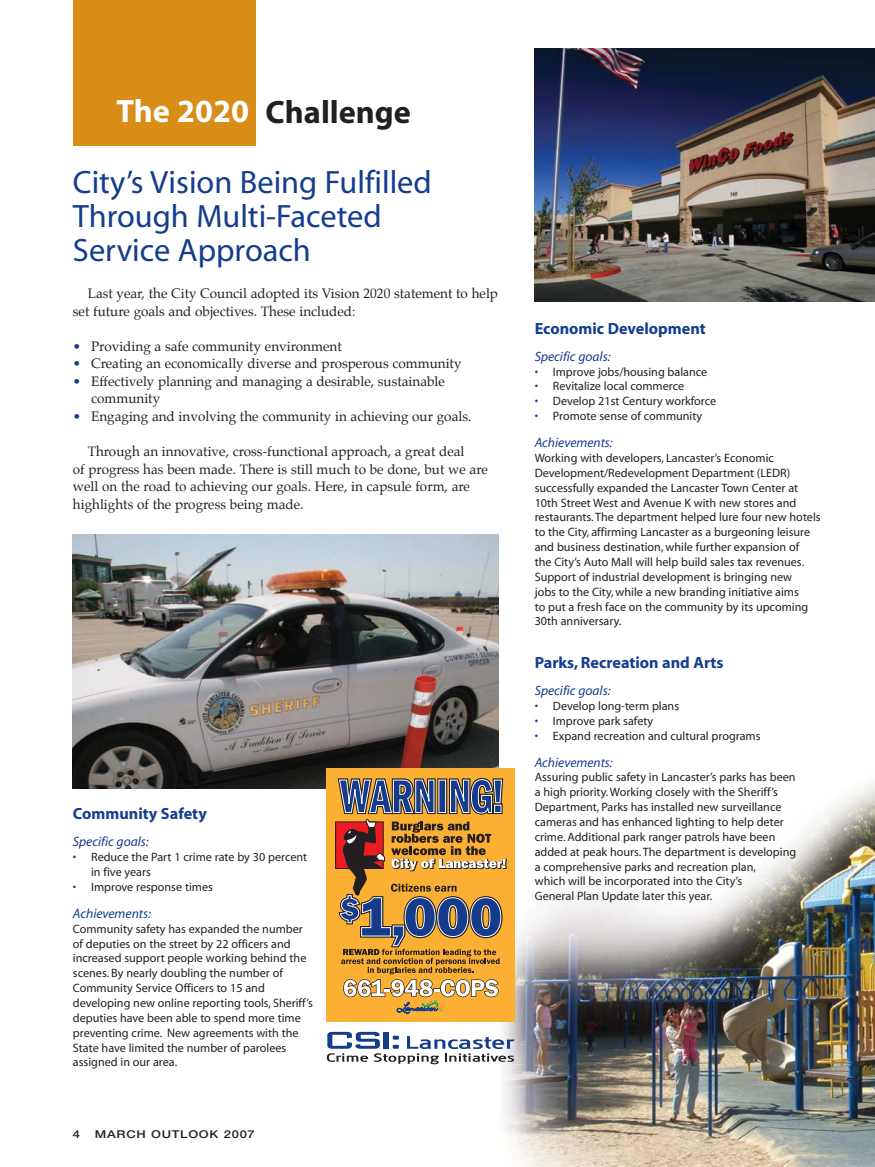
<style>
.page{position:relative;width:875px;height:1167px;background:#fff}
.page>*{position:absolute;margin:0;border:0;box-sizing:border-box;transform-origin:0 0}
.t1{font:32.4px/70.5px "Myriad";color:#143d8d}
.t2{font:700 16.2px "Myriad";color:#143d8d}
.t3{font:13.5px/17.5px "Palatino";color:#231f20}
.t4{font:italic 13.5px "Myriad";color:#143d8d}
.t5{font:12.15px/14.9px "Myriad";color:#231f20}
.t6{font:500 10.8px "Helvetica Neue";letter-spacing:.055em;color:#231f20;scale:1.2 1}
.s1{font-weight:700;color:#fff}
.s2{font-weight:700;color:#231f20}
.s3{color:#143d8d}
</style>
<div class="page">
<img style="left:489px;top:666px;width:386px;height:500px">
<div style="left:73px;top:0;width:182px;height:146px;background:#d88d16"></div>
<img style="left:73px;top:535px;width:425px;height:253px">
<div style="left:327px;top:768px;width:188px;height:253px;background:#fcb033"></div>
<div style="left:335px;top:821px;width:49px;height:47px;border:1px solid #231f20"></div>
<svg style="left:336px;top:729px;width:170px;height:284px"></svg>
<img style="left:535px;top:49px;width:340px;height:253px">
<svg style="left:327px;top:1031px;width:188px;height:33px"></svg>
<h1 class="t1" style="left:73px;top:79px;width:360px;text-indent:44px"><span class="s1">The 2020</span> <span class="s2">Challenge<br></span>City’s Vision Being Fulfilled</h1>
<h1 class="t1" style="left:73px;top:202px;width:310px;line-height:33.8px">Through Multi-Faceted<br>Service Approach</h1>
<p class="t3" style="left:73px;top:285px;width:427px;text-indent:15px">Last year, the City Council adopted its Vision 2020 statement to help set future goals and objectives. These included:</p>
<p class="t3" style="left:73px;top:338px;width:270px"><span class="s3">•</span> Providing a safe community environment</p>
<p class="t3" style="left:73px;top:356px;width:390px"><span class="s3">•</span> Creating an economically diverse and prosperous community</p>
<p class="t3" style="left:91px;top:373px;width:355px;text-indent:-18px"><span class="s3">•</span> Effectively planning and managing a desirable, sustainable community</p>
<p class="t3" style="left:73px;top:408px;width:400px"><span class="s3">•</span> Engaging and involving the community in achieving our goals.</p>
<p class="t3" style="left:73px;top:443px;width:416px;text-indent:15px">Through an innovative, cross-functional approach, a great deal<br>of progress has been made. There is still much to be done, but we are well on the road to achieving our goals. Here, in capsule form, are highlights of the progress being made.</p>
<h2 class="t2" style="left:73px;top:807px;width:135px">Community Safety</h2>
<p class="t4" style="left:73px;top:836px;width:77px">Specific goals:</p>
<p class="t5" style="left:91px;top:850px;width:218px;text-indent:-18px"><span class="s3">•</span> Reduce the Part 1 crime rate by 30 percent in five years</p>
<p class="t5" style="left:73px;top:880px;width:142px"><span class="s3">•</span> Improve response times</p>
<p class="t4" style="left:73px;top:908px;width:80px">Achievements:</p>
<p class="t5" style="left:73px;top:922px;width:242px">Community safety has expanded the number of deputies on the street by 22 officers and increased support people working behind the scenes. By nearly doubling the number of Community Service Officers to 15 and developing new online reporting tools, Sheriff’s deputies have been able to spend more time preventing crime. New agreements with the State have limited the number of parolees assigned in our area.</p>
<p class="t6" style="left:73px;top:1130px;width:8px">4</p>
<p class="t6" style="left:95px;top:1130px;width:135px">MARCH OUTLOOK 2007</p>
<h2 class="t2" style="left:535px;top:322px;width:172px">Economic Development</h2>
<p class="t4" style="left:535px;top:351px;width:77px">Specific goals:</p>
<p class="t5" style="left:535px;top:365px;width:174px"><span class="s3">•</span> Improve jobs/housing balance</p>
<p class="t5" style="left:535px;top:380px;width:151px"><span class="s3">•</span> Revitalize local commerce</p>
<p class="t5" style="left:535px;top:394px;width:183px"><span class="s3">•</span> Develop 21st Century workforce</p>
<p class="t5" style="left:535px;top:409px;width:169px"><span class="s3">•</span> Promote sense of community</p>
<p class="t4" style="left:535px;top:437px;width:80px">Achievements:</p>
<p class="t5" style="left:535px;top:451px;width:287px">Working with developers, Lancaster’s Economic Development/Redevelopment Department (LEDR) successfully expanded the Lancaster Town Center at 10th Street West and Avenue K with new stores and restaurants. The department helped lure four new hotels to the City, affirming Lancaster as a burgeoning leisure and business destination, while further expansion of<br>the City’s Auto Mall will help build sales tax revenues.<br>Support of industrial development is bringing new<br>jobs to the City, while a new branding initiative aims<br>to put a fresh face on the community by its upcoming 30th anniversary.</p>
<h2 class="t2" style="left:535px;top:656px;width:190px">Parks, Recreation and Arts</h2>
<p class="t4" style="left:535px;top:685px;width:77px">Specific goals:</p>
<p class="t5" style="left:535px;top:699px;width:146px"><span class="s3">•</span> Develop long-term plans</p>
<p class="t5" style="left:535px;top:714px;width:120px"><span class="s3">•</span> Improve park safety</p>
<p class="t5" style="left:535px;top:729px;width:227px"><span class="s3">•</span> Expand recreation and cultural programs</p>
<p class="t4" style="left:535px;top:757px;width:80px">Achievements:</p>
<p class="t5" style="left:535px;top:770px;width:263px">Assuring public safety in Lancaster’s parks has been a high priority. Working closely with the Sheriff’s Department, Parks has installed new surveillance cameras and has enhanced lighting to help deter crime. Additional park ranger patrols have been added at peak hours. The department is developing a comprehensive parks and recreation plan,<br>which will be incorporated into the City’s<br>General Plan Update later this year.</p>
</div>
